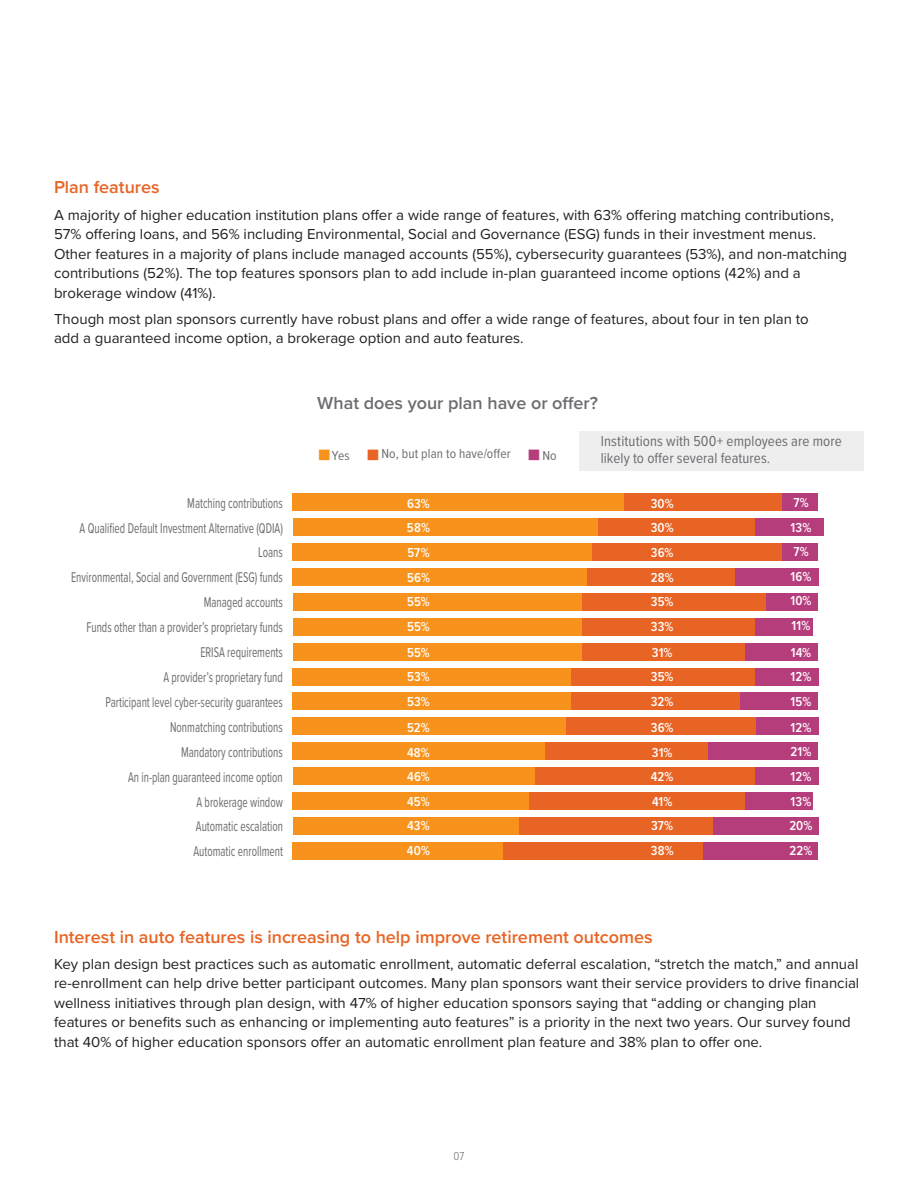
<style>
.page{position:relative;width:918px;height:1188px;background:#fff}
.page>*{position:absolute;margin:0;border:0;box-sizing:border-box;transform-origin:0 0}
.BASIC_COPY{font:600 18px "Proxima Nova";color:#e86424}
.BASIC_COPY-2{font:600 18px "Proxima Nova";color:#6c6d70}
.BASIC_COPY-3{font:15px/19.5px "Proxima Nova";color:#231f20}
.V-Title_Big_K_O{font:15px/16.5px "Proxima Nova Cond";letter-spacing:.005em;color:#6c6d70}
.t1{font:14.7px "Proxima Nova Cond";color:#6c6d70;scale:.77 1}
.V-Title_Big_K_O-2{font:600 13.5px/24.6px "Proxima Nova Cond";letter-spacing:.01em;color:#fff;text-align:justify}
.Voya_Legal_copy_-_7{font:13.5px "Proxima Nova Cond";letter-spacing:.01em;color:#6c6d70}
.V-Left_Page_Number{font:300 12px "Proxima Nova Cond";color:#6c6d70}
</style>
<div class="page">
<div style="left:580px;top:431px;width:284px;height:39px;background:#eeeeef"></div>
<div style="left:781px;top:493px;width:37px;height:18px;background:#b63d7c"></div>
<div style="left:755px;top:518px;width:68px;height:18px;background:#b63d7c"></div>
<div style="left:781px;top:543px;width:37px;height:18px;background:#b63d7c"></div>
<div style="left:734px;top:568px;width:84px;height:18px;background:#b63d7c"></div>
<div style="left:766px;top:593px;width:52px;height:18px;background:#b63d7c"></div>
<div style="left:755px;top:618px;width:58px;height:18px;background:#b63d7c"></div>
<div style="left:745px;top:643px;width:73px;height:18px;background:#b63d7c"></div>
<div style="left:755px;top:668px;width:63px;height:18px;background:#b63d7c"></div>
<div style="left:739px;top:692px;width:79px;height:18px;background:#b63d7c"></div>
<div style="left:755px;top:717px;width:63px;height:18px;background:#b63d7c"></div>
<div style="left:708px;top:742px;width:110px;height:18px;background:#b63d7c"></div>
<div style="left:755px;top:767px;width:63px;height:18px;background:#b63d7c"></div>
<div style="left:745px;top:792px;width:68px;height:18px;background:#b63d7c"></div>
<div style="left:713px;top:817px;width:105px;height:18px;background:#b63d7c"></div>
<div style="left:703px;top:842px;width:115px;height:18px;background:#b63d7c"></div>
<div style="left:624px;top:493px;width:157px;height:18px;background:#e86424"></div>
<div style="left:597px;top:518px;width:158px;height:18px;background:#e86424"></div>
<div style="left:592px;top:543px;width:189px;height:18px;background:#e86424"></div>
<div style="left:587px;top:568px;width:147px;height:18px;background:#e86424"></div>
<div style="left:582px;top:593px;width:184px;height:18px;background:#e86424"></div>
<div style="left:582px;top:618px;width:173px;height:18px;background:#e86424"></div>
<div style="left:582px;top:643px;width:163px;height:18px;background:#e86424"></div>
<div style="left:571px;top:668px;width:184px;height:18px;background:#e86424"></div>
<div style="left:571px;top:692px;width:168px;height:18px;background:#e86424"></div>
<div style="left:566px;top:717px;width:189px;height:18px;background:#e86424"></div>
<div style="left:545px;top:742px;width:163px;height:18px;background:#e86424"></div>
<div style="left:534px;top:767px;width:221px;height:18px;background:#e86424"></div>
<div style="left:529px;top:792px;width:216px;height:18px;background:#e86424"></div>
<div style="left:519px;top:817px;width:194px;height:18px;background:#e86424"></div>
<div style="left:503px;top:842px;width:200px;height:18px;background:#e86424"></div>
<div style="left:293px;top:493px;width:331px;height:18px;background:#f7931d"></div>
<div style="left:293px;top:518px;width:304px;height:18px;background:#f7931d"></div>
<div style="left:293px;top:543px;width:299px;height:18px;background:#f7931d"></div>
<div style="left:293px;top:568px;width:294px;height:18px;background:#f7931d"></div>
<div style="left:293px;top:593px;width:289px;height:18px;background:#f7931d"></div>
<div style="left:293px;top:618px;width:289px;height:18px;background:#f7931d"></div>
<div style="left:293px;top:643px;width:289px;height:18px;background:#f7931d"></div>
<div style="left:293px;top:668px;width:278px;height:18px;background:#f7931d"></div>
<div style="left:293px;top:692px;width:278px;height:18px;background:#f7931d"></div>
<div style="left:293px;top:717px;width:273px;height:18px;background:#f7931d"></div>
<div style="left:293px;top:742px;width:252px;height:18px;background:#f7931d"></div>
<div style="left:293px;top:767px;width:241px;height:18px;background:#f7931d"></div>
<div style="left:293px;top:792px;width:236px;height:18px;background:#f7931d"></div>
<div style="left:293px;top:817px;width:226px;height:18px;background:#f7931d"></div>
<div style="left:293px;top:842px;width:210px;height:18px;background:#f7931d"></div>
<p class="BASIC_COPY" style="left:54px;top:174px;width:107px">Plan features</p>
<p class="BASIC_COPY-3" style="left:54px;top:204px;width:795px">A majority of higher education institution plans offer a wide range of features, with 63% offering matching contributions, 57% offering loans, and 56% including Environmental, Social and Governance (ESG) funds in their investment menus.<br>Other features in a majority of plans include managed accounts (55%), cybersecurity guarantees (53%), and non-matching contributions (52%). The top features sponsors plan to add include in-plan guaranteed income options (42%) and a brokerage window (41%).</p>
<p class="BASIC_COPY-3" style="left:54px;top:309px;width:756px">Though most plan sponsors currently have robust plans and offer a wide range of features, about four in ten plan to add a guaranteed income option, a brokerage option and auto features.</p>
<p class="BASIC_COPY-2" style="left:317px;top:390px;width:282px">What does your plan have or offer?</p>
<p class="Voya_Legal_copy_-_7" style="left:332px;top:445px;width:19px">Yes</p>
<p class="Voya_Legal_copy_-_7" style="left:381px;top:444px;width:131px">No, but plan to have/offer</p>
<p class="Voya_Legal_copy_-_7" style="left:542px;top:445px;width:16px">No</p>
<p class="t1" style="left:187px;top:492px;width:126px">Matching contributions</p>
<p class="V-Title_Big_K_O-2" style="left:407px;top:491px;width:25px">63% 58% 57% 56% 55% 55%</p>
<p class="V-Title_Big_K_O-2" style="left:407px;top:640px;width:24px">55% 53% 53%</p>
<p class="V-Title_Big_K_O-2" style="left:407px;top:715px;width:25px">52% 48% 46% 45% 43% 40%</p>
<p class="t1" style="left:80px;top:517px;width:265px">A Qualified Default Investment Alternative (QDIA)</p>
<p class="t1" style="left:258px;top:542px;width:33px">Loans</p>
<p class="t1" style="left:71px;top:567px;width:277px">Environmental, Social and Government (ESG) funds</p>
<p class="t1" style="left:204px;top:592px;width:104px">Managed accounts</p>
<p class="t1" style="left:86px;top:616px;width:257px">Funds other than a provider’s proprietary funds</p>
<p class="t1" style="left:200px;top:641px;width:109px">ERISA requirements</p>
<p class="t1" style="left:163px;top:666px;width:157px">A provider’s proprietary fund</p>
<p class="t1" style="left:105px;top:691px;width:232px">Participant level cyber-security guarantees</p>
<p class="t1" style="left:170px;top:716px;width:148px">Nonmatching contributions</p>
<p class="t1" style="left:181px;top:741px;width:134px">Mandatory contributions</p>
<p class="t1" style="left:128px;top:766px;width:203px">An in-plan guaranteed income option</p>
<p class="t1" style="left:196px;top:791px;width:114px">A brokerage window</p>
<p class="t1" style="left:196px;top:816px;width:115px">Automatic escalation</p>
<p class="t1" style="left:193px;top:841px;width:118px">Automatic enrollment</p>
<p class="V-Title_Big_K_O" style="left:601px;top:433px;width:243px">Institutions with 500+ employees are more likely to offer several features.</p>
<p class="V-Title_Big_K_O-2" style="left:651px;top:491px;width:25px">30% 30% 36% 28% 35% 33%</p>
<p class="V-Title_Big_K_O-2" style="left:651px;top:640px;width:24px">31% 35% 32%</p>
<p class="V-Title_Big_K_O-2" style="left:651px;top:715px;width:24px">36% 31% 42% 41% 37% 38%</p>
<p class="V-Title_Big_K_O-2" style="left:790px;top:490px;width:23px;text-align:left">7%<br>13%<br>7%<br>16%<br>10%<br>11%</p>
<p class="V-Title_Big_K_O-2" style="left:791px;top:640px;width:22px">14% 12% 15%</p>
<p class="V-Title_Big_K_O-2" style="left:789px;top:715px;width:25px">12% 21% 12% 13% 20% 22%</p>
<p class="BASIC_COPY" style="left:54px;top:923px;width:600px">Interest in auto features is increasing to help improve retirement outcomes</p>
<p class="BASIC_COPY-3" style="left:54px;top:954px;width:807px">Key plan design best practices such as automatic enrollment, automatic deferral escalation, “stretch the match,” and annual re-enrollment can help drive better participant outcomes. Many plan sponsors want their service providers to drive financial wellness initiatives through plan design, with 47% of higher education sponsors saying that “adding or changing plan features or benefits such as enhancing or implementing auto features” is a priority in the next two years. Our survey found that 40% of higher education sponsors offer an automatic enrollment plan feature and 38% plan to offer one.</p>
<p class="V-Left_Page_Number" style="left:454px;top:1147px;width:12px">07</p>
</div>
